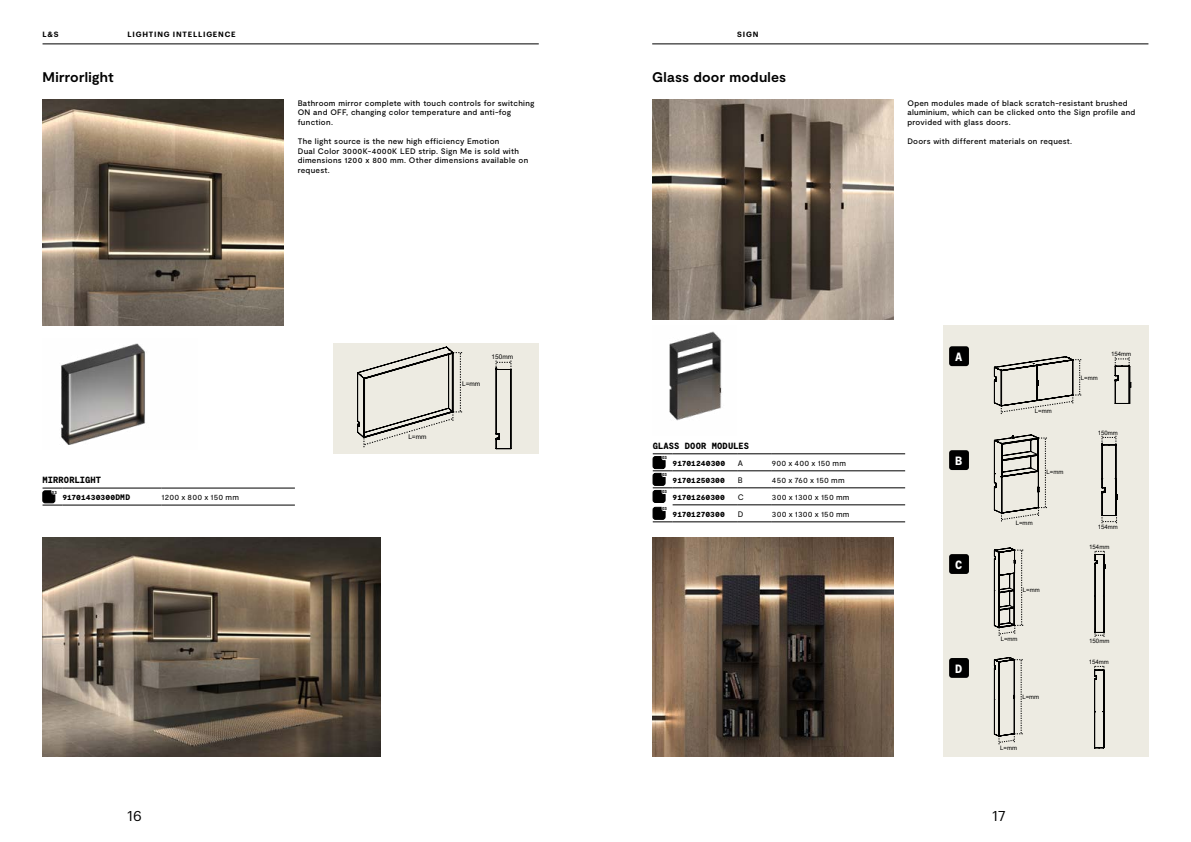
<style>
.page{position:relative;width:1191px;height:842px;background:#fff}
.page>*{position:absolute;margin:0;border:0;box-sizing:border-box;transform-origin:0 0}
.t1{font:700 14px "Moderat";letter-spacing:.015em;color:#000}
.t2{font:14px "Graphik";color:#000}
.t3{font:12px "Moderat Mono Black";color:#fff}
.t4{font:9px "Moderat Mono Black";letter-spacing:.01em;color:#000}
.t5{font:500 8px/9.6px "Moderat";letter-spacing:.035em;color:#000}
.t6{font:8px "Moderat";letter-spacing:.025em;color:#000}
.t7{font:8px "Moderat Mono Black";color:#000}
.t8{font:600 7.5px "Graphik";letter-spacing:.105em;color:#000}
.t9{font:6.5px "Arial";color:#000}
.t10{font:6px "Arial";color:#000}
.t11{font:700 4.3px "Arial";color:#000;scale:1.04 1}
</style>
<div class="page">
<div style="left:333px;top:343px;width:206px;height:111px;background:#edebe2"></div>
<div style="left:943px;top:325px;width:205px;height:432px;background:#edebe2"></div>
<svg style="left:1101px;top:436px;width:16px;height:87px"></svg>
<svg style="left:994px;top:434px;width:53px;height:87px"></svg>
<svg style="left:994px;top:356px;width:87px;height:58px"></svg>
<svg style="left:1114px;top:357px;width:17px;height:47px"></svg>
<svg style="left:994px;top:547px;width:29px;height:89px"></svg>
<svg style="left:1094px;top:550px;width:11px;height:87px"></svg>
<svg style="left:994px;top:657px;width:28px;height:87px"></svg>
<svg style="left:1094px;top:665px;width:10px;height:83px"></svg>
<div style="left:949px;top:346px;width:20px;height:20px;background:#000;border-radius:3px"></div>
<div style="left:949px;top:450px;width:20px;height:20px;background:#000;border-radius:3px"></div>
<div style="left:949px;top:554px;width:20px;height:20px;background:#000;border-radius:3px"></div>
<div style="left:949px;top:658px;width:20px;height:20px;background:#000;border-radius:3px"></div>
<svg style="left:495px;top:361px;width:17px;height:88px"></svg>
<svg style="left:357px;top:347px;width:105px;height:100px"></svg>
<img style="left:652px;top:99px;width:241px;height:221px">
<img style="left:43px;top:99px;width:240px;height:226px">
<img style="left:652px;top:538px;width:241px;height:219px">
<img style="left:669px;top:331px;width:53px;height:90px">
<img style="left:61px;top:343px;width:85px;height:102px">
<img style="left:43px;top:538px;width:338px;height:219px">
<hr style="left:672px;top:471px;width:66px;height:1px;background:#000">
<hr style="left:738px;top:471px;width:34px;height:1px;background:#000">
<hr style="left:672px;top:488px;width:66px;height:1px;background:#000">
<hr style="left:738px;top:488px;width:34px;height:1px;background:#000">
<hr style="left:672px;top:505px;width:66px;height:1px;background:#000">
<hr style="left:738px;top:505px;width:34px;height:1px;background:#000">
<hr style="left:672px;top:522px;width:66px;height:1px;background:#000">
<hr style="left:738px;top:522px;width:34px;height:1px;background:#000">
<hr style="left:672px;top:453px;width:66px;height:1px;background:#000">
<hr style="left:738px;top:453px;width:34px;height:1px;background:#000">
<hr style="left:772px;top:453px;width:133px;height:1px;background:#000">
<hr style="left:772px;top:471px;width:133px;height:1px;background:#000">
<hr style="left:772px;top:488px;width:133px;height:1px;background:#000">
<hr style="left:772px;top:505px;width:133px;height:1px;background:#000">
<hr style="left:772px;top:522px;width:133px;height:1px;background:#000">
<svg style="left:653px;top:453px;width:19px;height:70px"></svg>
<hr style="left:62px;top:488px;width:100px;height:1px;background:#000">
<hr style="left:62px;top:505px;width:100px;height:1px;background:#000">
<hr style="left:162px;top:488px;width:133px;height:1px;background:#000">
<hr style="left:162px;top:505px;width:133px;height:1px;background:#000">
<svg style="left:43px;top:488px;width:19px;height:18px"></svg>
<hr style="left:43px;top:44px;width:496px;height:1px;background:#000">
<hr style="left:652px;top:44px;width:496px;height:1px;background:#000">
<p class="t8" style="left:43px;top:28px;width:17px">L&amp;S</p>
<p class="t8" style="left:128px;top:28px;width:109px">LIGHTING INTELLIGENCE</p>
<p class="t8" style="left:737px;top:28px;width:23px">SIGN</p>
<h1 class="t1" style="left:43px;top:69px;width:73px">Mirrorlight</h1>
<h1 class="t1" style="left:652px;top:69px;width:135px">Glass door modules</h1>
<p class="t5" style="left:298px;top:98px;width:238px">Bathroom mirror complete with touch controls for switching<br>ON and OFF, changing color temperature and anti-fog function.</p>
<p class="t5" style="left:298px;top:137px;width:232px">The light source is the new high efficiency Emotion<br>Dual Color 3000K-4000K LED strip. Sign Me is sold with dimensions 1200 x 800 mm. Other dimensions available on request.</p>
<p class="t5" style="left:907px;top:98px;width:229px">Open modules made of black scratch-resistant brushed aluminium, which can be clicked onto the Sign profile and provided with glass doors.</p>
<p class="t5" style="left:907px;top:137px;width:166px">Doors with different materials on request.</p>
<p class="t4" style="left:43px;top:474px;width:60px">MIRRORLIGHT</p>
<p class="t11" style="left:52px;top:489px;width:6px">03</p>
<p class="t7" style="left:62px;top:492px;width:69px">91701430300DMD</p>
<p class="t6" style="left:162px;top:492px;width:79px">1200 x 800 x 150 mm</p>
<h1 class="t2" style="left:128px;top:805px;width:16px">16</h1>
<p class="t9" style="left:408px;top:432px;width:20px">L=mm</p>
<p class="t9" style="left:462px;top:379px;width:20px">L=mm</p>
<p class="t9" style="left:491px;top:353px;width:23px">150mm</p>
<p class="t4" style="left:653px;top:440px;width:98px">GLASS DOOR MODULES</p>
<p class="t11" style="left:662px;top:455px;width:6px">03</p>
<p class="t7" style="left:672px;top:458px;width:54px">91701240300</p>
<p class="t6" style="left:738px;top:458px;width:7px">A</p>
<p class="t6" style="left:772px;top:458px;width:76px">900 x 400 x 150 mm</p>
<p class="t11" style="left:662px;top:472px;width:6px">03</p>
<p class="t7" style="left:672px;top:475px;width:54px">91701250300</p>
<p class="t6" style="left:738px;top:475px;width:6px">B</p>
<p class="t6" style="left:772px;top:475px;width:74px">450 x 760 x 150 mm</p>
<p class="t11" style="left:662px;top:489px;width:6px">03</p>
<p class="t7" style="left:672px;top:492px;width:54px">91701260300</p>
<p class="t6" style="left:738px;top:492px;width:8px">C</p>
<p class="t6" style="left:772px;top:492px;width:79px">300 x 1300 x 150 mm</p>
<p class="t11" style="left:662px;top:506px;width:6px">03</p>
<p class="t7" style="left:672px;top:509px;width:54px">91701270300</p>
<p class="t6" style="left:738px;top:509px;width:7px">D</p>
<p class="t6" style="left:772px;top:509px;width:79px">300 x 1300 x 150 mm</p>
<h2 class="t3" style="left:955px;top:350px;width:9px">A</h2>
<h2 class="t3" style="left:955px;top:454px;width:9px">B</h2>
<h2 class="t3" style="left:955px;top:558px;width:9px">C</h2>
<h2 class="t3" style="left:955px;top:661px;width:9px">D</h2>
<p class="t10" style="left:1035px;top:407px;width:18px">L=mm</p>
<p class="t10" style="left:1046px;top:468px;width:18px">L=mm</p>
<p class="t10" style="left:1080px;top:374px;width:18px">L=mm</p>
<p class="t10" style="left:1111px;top:350px;width:22px">154mm</p>
<p class="t10" style="left:1097px;top:428px;width:22px">150mm</p>
<p class="t10" style="left:1015px;top:518px;width:18px">L=mm</p>
<p class="t10" style="left:1022px;top:586px;width:18px">L=mm</p>
<p class="t10" style="left:1000px;top:635px;width:18px">L=mm</p>
<p class="t10" style="left:1022px;top:693px;width:18px">L=mm</p>
<p class="t10" style="left:1097px;top:523px;width:22px">154mm</p>
<p class="t10" style="left:1089px;top:543px;width:22px">154mm</p>
<p class="t10" style="left:1089px;top:636px;width:22px">150mm</p>
<p class="t10" style="left:1088px;top:658px;width:22px">154mm</p>
<p class="t10" style="left:1000px;top:743px;width:18px">L=mm</p>
<h1 class="t2" style="left:992px;top:805px;width:14px">17</h1>
</div>
